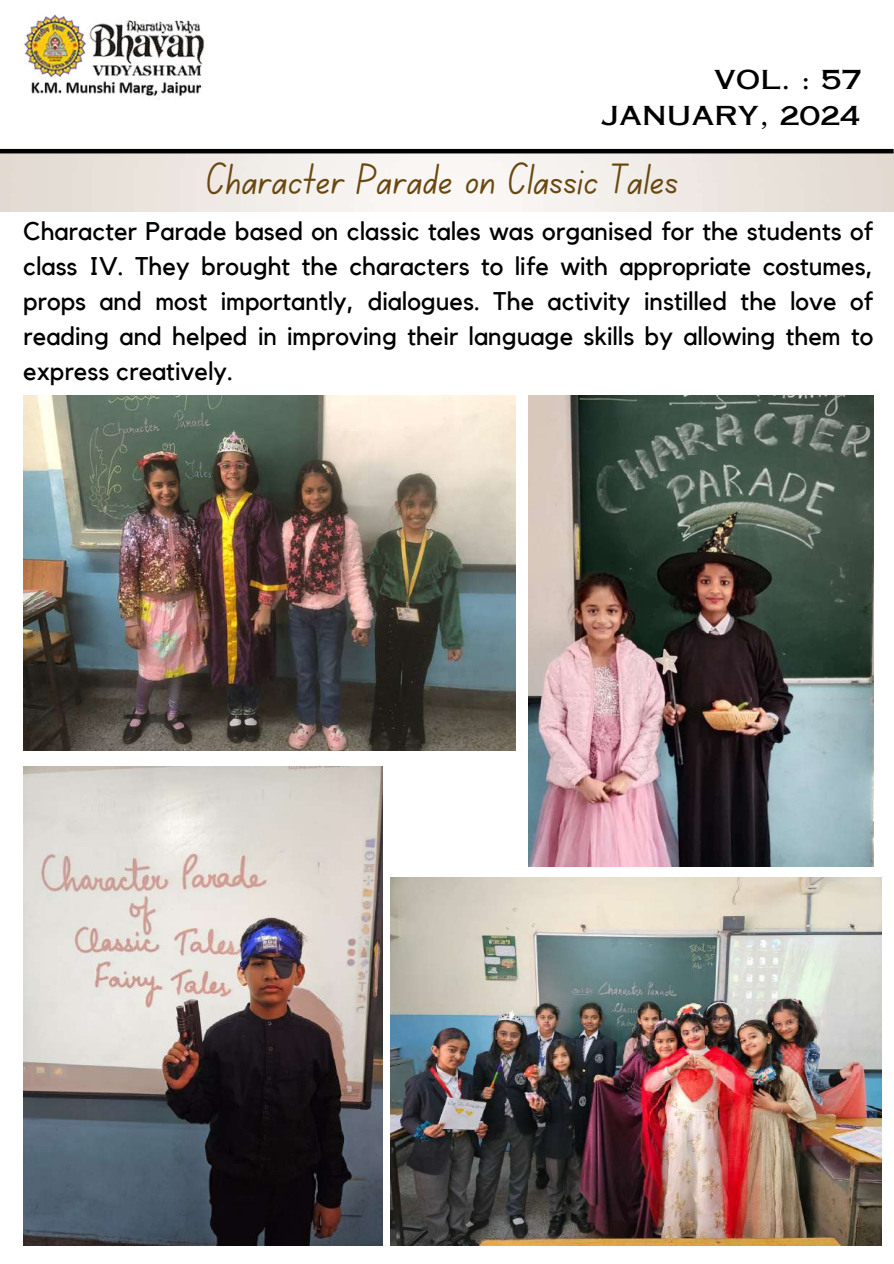
<style>
.page{position:relative;width:894px;height:1264px;background:#fff}
.page>*{position:absolute;margin:0;border:0;box-sizing:border-box;transform-origin:0 0}
.t1{font:44.1px "Canva School Font";color:#694810}
.t2{font:25.95px "Copperplate Gothic LT Pro 31 AB";color:#000}
.t3{font:25.5px/34.8px "Kollektif";color:#000;text-align:justify}
</style>
<div class="page">
<img style="left:24px;top:12px;width:181px;height:88px">
<hr style="left:0;top:149px;width:893px;height:4px;background:#000">
<img style="left:390px;top:877px;width:491px;height:368px">
<img style="left:23px;top:766px;width:359px;height:479px">
<img style="left:528px;top:395px;width:345px;height:471px">
<img style="left:23px;top:395px;width:492px;height:355px">
<p class="t2" style="left:714px;top:70px;width:149px">VOL. : 57</p>
<p class="t2" style="left:601px;top:106px;width:260px">JANUARY, 2024</p>
<h1 class="t1" style="left:206px;top:160px;width:473px">Character Parade on Classic Tales</h1>
<p class="t3" style="left:23px;top:215px;width:851px">Character Parade based on classic tales was organised for the students of class IV. They brought the characters to life with appropriate costumes, props and most importantly, dialogues. The activity instilled the love of reading and helped in improving their language skills by allowing them to express creatively.</p>
</div>
